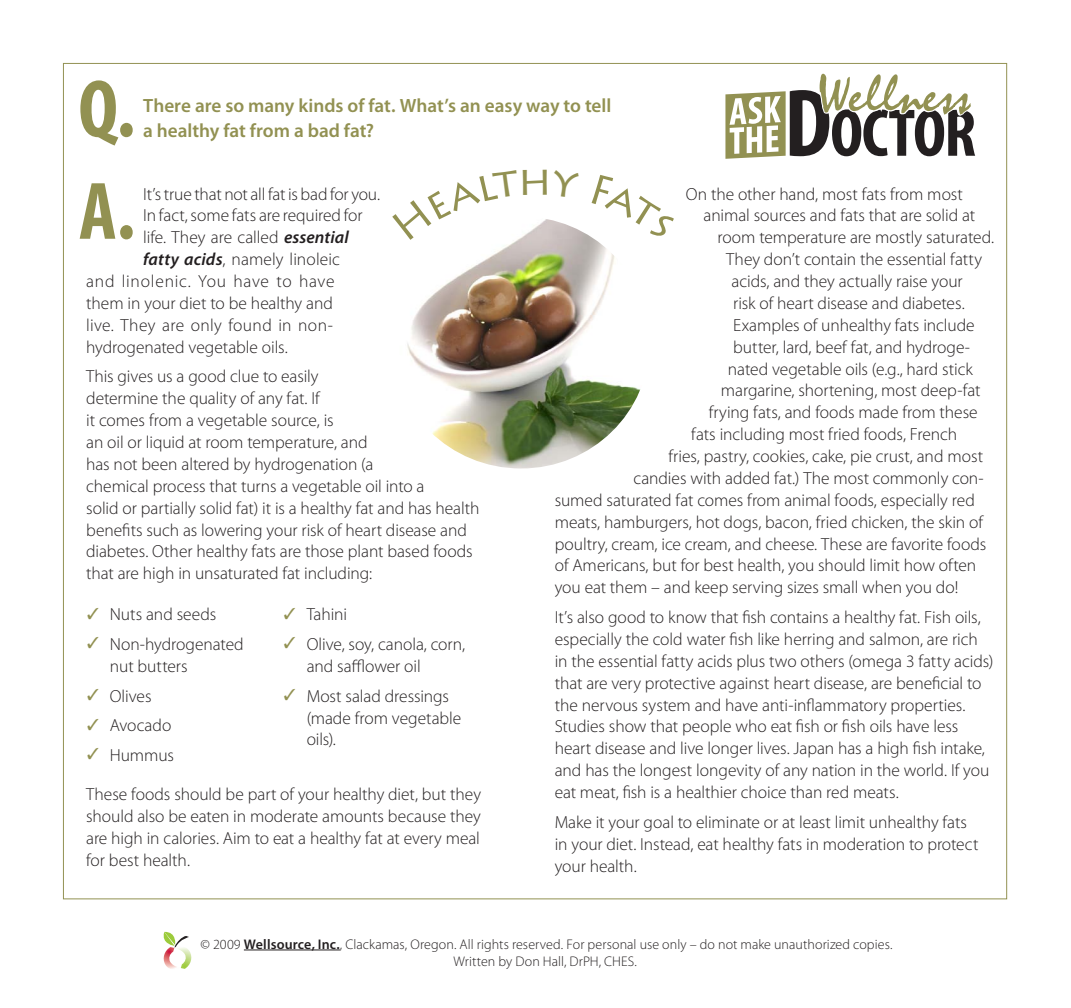
<style>
.page{position:relative;width:1071px;height:1008px;background:#fff}
.page>*{position:absolute;margin:0;border:0;box-sizing:border-box;transform-origin:0 0}
.t1{font:700 condensed 82.25px "Myriad Pro";color:#929152}
.t2{font:600 19.25px/24.5px "Myriad Pro";color:#929152}
.t3{font:300 17.5px/21.9px "Myriad Pro";letter-spacing:-.005em;color:#231f20}
.t4{font:300 17.5px "Myriad Pro";letter-spacing:.02em;color:#231f20}
.t5{font:300 17.5px "Myriad Pro";letter-spacing:.04em;color:#231f20}
.t6{font:300 14px/17.5px "Myriad Pro";letter-spacing:.005em;color:#231f20;text-align:center}
.s1{font-weight:600;font-style:italic}
.s2{color:#929152}
.s3{font-weight:600}
</style>
<div class="page">
<img style="left:407px;top:230px;width:234px;height:239px">
<svg style="left:725px;top:62px;width:250px;height:97px"></svg>
<hr style="left:244px;top:950px;width:96px;height:1px;background:#231f20">
<svg style="left:163px;top:932px;width:29px;height:37px"></svg>
<svg style="left:407px;top:219px;width:172px;height:21px"></svg>
<svg style="left:592px;top:230px;width:49px;height:10px"></svg>
<h1 class="t1" style="left:78px;top:58px;width:58px">Q.</h1>
<p class="t2" style="left:143px;top:93px;width:470px">There are so many kinds of fat. What’s an easy way to tell a healthy fat from a bad fat?</p>
<h1 class="t1" style="left:79px;top:160px;width:58px">A.</h1>
<p class="t3" style="left:143px;top:183px;width:238px">It’s true that not all fat is bad for you.</p>
<p class="t3" style="left:143px;top:205px;width:221px">In fact, some fats are required for</p>
<p class="t3" style="left:143px;top:226px;width:207px">life. They are called <span class="s1">essential</span></p>
<p class="t3" style="left:143px;top:248px;width:198px"><span class="s1">fatty acids</span>, namely linoleic</p>
<p class="t5" style="left:86px;top:271px;width:250px">and linolenic. You have to have</p>
<p class="t3" style="left:86px;top:292px;width:248px">them in your diet to be healthy and</p>
<p class="t4" style="left:86px;top:314px;width:248px">live. They are only found in non-</p>
<p class="t3" style="left:86px;top:336px;width:203px">hydrogenated vegetable oils.</p>
<p class="t3" style="left:86px;top:366px;width:395px">This gives us a good clue to easily<br>determine the quality of any fat. If<br>it comes from a vegetable source, is<br>an oil or liquid at room temperature, and<br>has not been altered by hydrogenation (a<br>chemical process that turns a vegetable oil into a<br>solid or partially solid fat) it is a healthy fat and has health benefits such as lowering your risk of heart disease and diabetes. Other healthy fats are those plant based foods that are high in unsaturated fat including:</p>
<p class="t3" style="left:87px;top:603px;width:131px"><span class="s2">✓</span> Nuts and seeds</p>
<p class="t3" style="left:110px;top:633px;width:136px;text-indent:-23px"><span class="s2">✓</span> Non-hydrogenated nut butters</p>
<p class="t3" style="left:87px;top:685px;width:66px"><span class="s2">✓</span> Olives</p>
<p class="t3" style="left:87px;top:714px;width:86px"><span class="s2">✓</span> Avocado</p>
<p class="t3" style="left:87px;top:744px;width:88px"><span class="s2">✓</span> Hummus</p>
<p class="t3" style="left:284px;top:603px;width:65px"><span class="s2">✓</span> Tahini</p>
<p class="t3" style="left:307px;top:633px;width:160px;text-indent:-23px"><span class="s2">✓</span> Olive, soy, canola, corn, and safflower oil</p>
<p class="t3" style="left:307px;top:685px;width:156px;text-indent:-23px"><span class="s2">✓</span> Most salad dressings (made from vegetable oils).</p>
<p class="t3" style="left:86px;top:783px;width:396px;text-align:justify">These foods should be part of your healthy diet, but they should also be eaten in moderate amounts because they are high in calories. Aim to eat a healthy fat at every meal for best health.</p>
<p class="t3" style="left:686px;top:183px;width:278px">On the other hand, most fats from most</p>
<p class="t3" style="left:703px;top:205px;width:273px">animal sources and fats that are solid at</p>
<p class="t3" style="left:717px;top:226px;width:278px">room temperature are mostly saturated.</p>
<p class="t3" style="left:726px;top:248px;width:258px">They don’t contain the essential fatty</p>
<p class="t3" style="left:731px;top:270px;width:233px">acids, and they actually raise your</p>
<p class="t3" style="left:733px;top:292px;width:233px">risk of heart disease and diabetes.</p>
<p class="t3" style="left:733px;top:314px;width:243px">Examples of unhealthy fats include</p>
<p class="t3" style="left:733px;top:336px;width:238px">butter, lard, beef fat, and hydroge-</p>
<p class="t3" style="left:728px;top:358px;width:246px">nated vegetable oils (e.g., hard stick</p>
<p class="t3" style="left:721px;top:380px;width:261px">margarine, shortening, most deep-fat</p>
<p class="t3" style="left:709px;top:401px;width:271px">frying fats, and foods made from these</p>
<p class="t3" style="left:691px;top:423px;width:268px">fats including most fried foods, French</p>
<p class="t3" style="left:668px;top:445px;width:316px">fries, pastry, cookies, cake, pie crust, and most</p>
<p class="t3" style="left:633px;top:467px;width:352px">candies with added fat.) The most commonly con-</p>
<p class="t3" style="left:555px;top:489px;width:422px">sumed saturated fat comes from animal foods, especially red</p>
<p class="t3" style="left:555px;top:511px;width:430px">meats, hamburgers, hot dogs, bacon, fried chicken, the skin of</p>
<p class="t3" style="left:555px;top:533px;width:433px">poultry, cream, ice cream, and cheese. These are favorite foods</p>
<p class="t3" style="left:555px;top:555px;width:423px">of Americans, but for best health, you should limit how often</p>
<p class="t3" style="left:555px;top:576px;width:405px">you eat them – and keep serving sizes small when you do!</p>
<p class="t3" style="left:555px;top:606px;width:440px">It’s also good to know that fish contains a healthy fat. Fish oils, especially the cold water fish like herring and salmon, are rich in the essential fatty acids plus two others (omega 3 fatty acids) that are very protective against heart disease, are beneficial to the nervous system and have anti-inflammatory properties.<br>Studies show that people who eat fish or fish oils have less heart disease and live longer lives. Japan has a high fish intake, and has the longest longevity of any nation in the world. If you eat meat, fish is a healthier choice than red meats.</p>
<p class="t3" style="left:555px;top:811px;width:425px">Make it your goal to eliminate or at least limit unhealthy fats in your diet. Instead, eat healthy fats in moderation to protect your health.</p>
<p class="t6" style="left:201px;top:935px;width:694px">© 2009 <span class="s3">Wellsource, Inc.</span>, Clackamas, Oregon. All rights reserved. For personal use only – do not make unauthorized copies.<br>Written by Don Hall, DrPH, CHES.</p>
</div>
